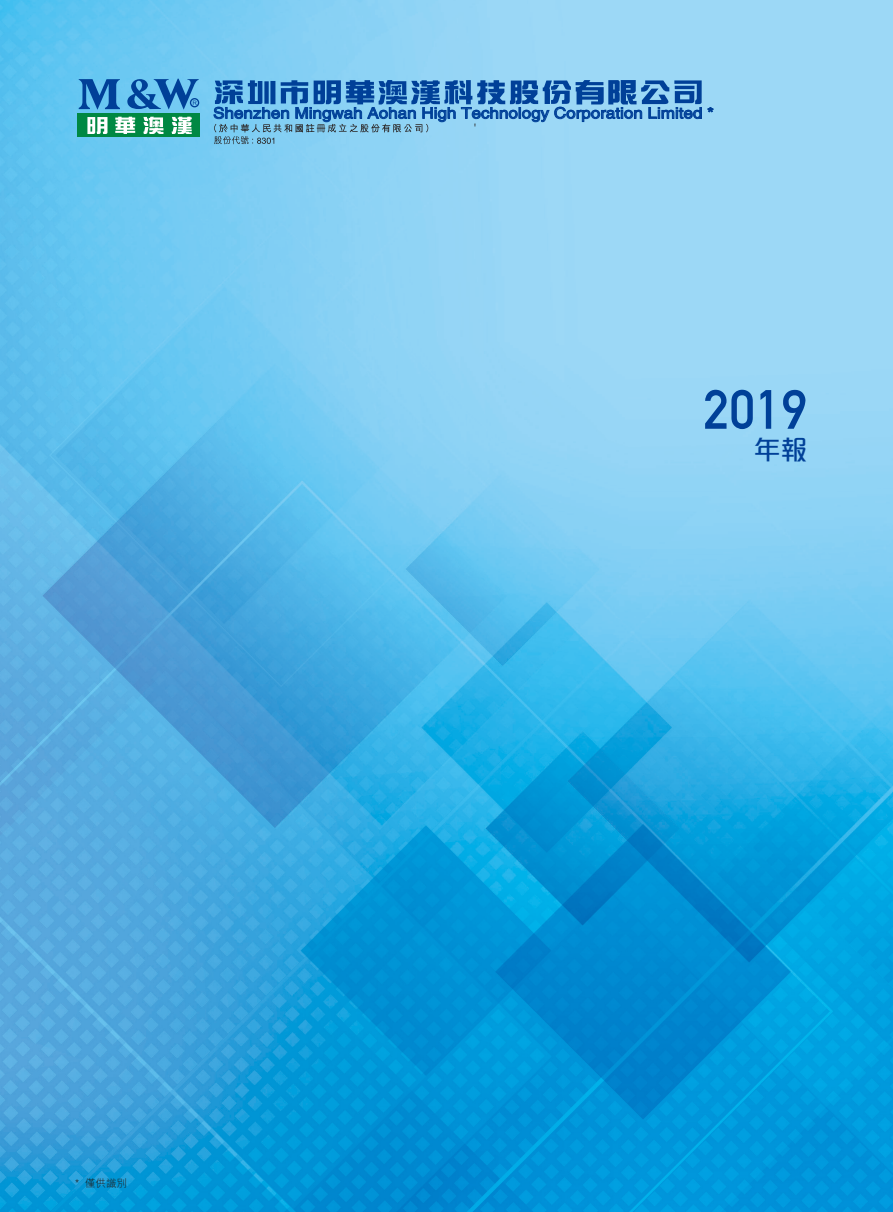
<style>
.page{position:relative;width:893px;height:1212px;background:#fff}
.page>*{position:absolute;margin:0;border:0;box-sizing:border-box;transform-origin:0 0}
.t1{font:700 54.3px "DIN Alternate";color:#004098}
.t2{font:27.15px "M Elle HK Medium B5 pc H";color:#004098}
.t3{font:15.15px "Helvetica LT Std";color:#004098;scale:1.12 1}
.t4{font:10.5px "M Hei HK Light B5 pc H";color:#231916}
</style>
<div class="page">
<img style="left:0;top:0;width:893px;height:1212px">
<div style="left:77px;top:113px;width:123px;height:24px;background:#008843"></div>
<svg style="left:79px;top:79px;width:41px;height:31px"></svg>
<svg style="left:127px;top:79px;width:72px;height:31px;background:#3e8cca"></svg>
<svg style="left:143px;top:117px;width:20px;height:17px"></svg>
<svg style="left:172px;top:117px;width:20px;height:17px"></svg>
<svg style="left:87px;top:117px;width:20px;height:17px"></svg>
<svg style="left:115px;top:117px;width:20px;height:17px"></svg>
<svg style="left:708px;top:107px;width:5px;height:5px"></svg>
<svg style="left:214px;top:80px;width:488px;height:64px;background:#62a2d3"></svg>
<p class="t3" style="left:213px;top:104px;width:448px">Shenzhen Mingwah Aohan High Technology Corporation Limited *</p>
<h1 class="t1" style="left:703px;top:368px;width:106px">2019</h1>
<h2 class="t2" style="left:753px;top:436px;width:56px">年報</h2>
<p class="t4" style="left:85px;top:1176px;width:43px">僅供識別</p>
<p class="t4" style="left:75px;top:1176px;width:6px">*</p>
</div>
